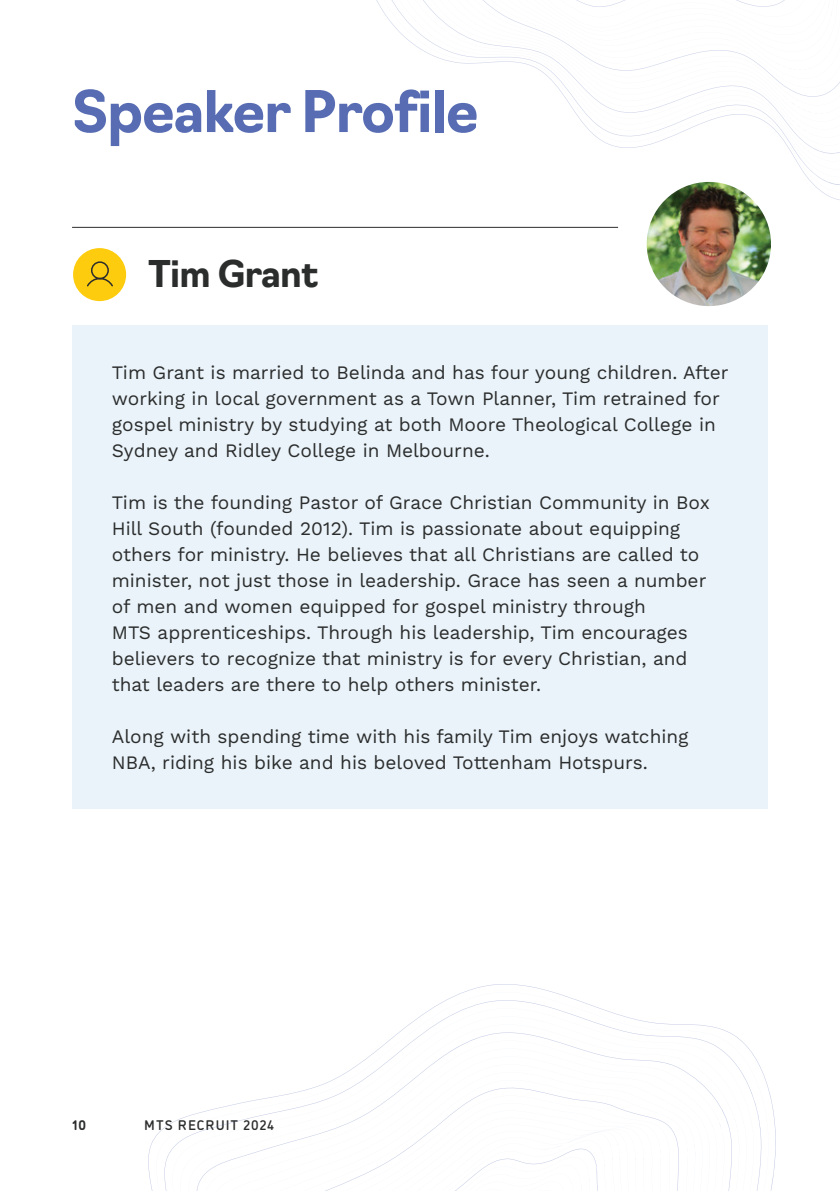
<style>
.page{position:relative;width:840px;height:1191px;background:#fff}
.page>*{position:absolute;margin:0;border:0;box-sizing:border-box;transform-origin:0 0}
.t1{font:700 56px "Navigo";letter-spacing:-.02em;color:#576cb3}
.t2{font:700 36px "Navigo";letter-spacing:-.02em;color:#2b2c2c}
.t3{font:19px/26px "Work Sans";color:#2b2c2c}
.t4{font:500 14px "DI Nosaur";letter-spacing:.075em;color:#2b2c2c}
.t5{font:700 14px "DI Nosaur";color:#2b2c2c}
</style>
<div class="page">
<svg style="left:376px;top:0;width:463px;height:202px"></svg>
<div style="left:72px;top:324px;width:695px;height:484px;background:#e9f3f9"></div>
<img style="left:646px;top:182px;width:124px;height:124px;border-radius:62px">
<hr style="left:72px;top:227px;width:545px;height:1px;background:#2b2c2c">
<div style="left:73px;top:248px;width:53px;height:53px;background:#fdcc0e;border-radius:50%"></div>
<svg style="left:87px;top:261px;width:26px;height:26px"></svg>
<svg style="left:148px;top:984px;width:628px;height:207px"></svg>
<h1 class="t1" style="left:72px;top:68px;width:408px">Speaker Profile</h1>
<h2 class="t2" style="left:148px;top:246px;width:171px">Tim Grant</h2>
<p class="t3" style="left:112px;top:360px;width:618px">Tim Grant is married to Belinda and has four young children. After working in local government as a Town Planner, Tim retrained for gospel ministry by studying at both Moore Theological College in Sydney and Ridley College in Melbourne.</p>
<p class="t3" style="left:112px;top:490px;width:599px">Tim is the founding Pastor of Grace Christian Community in Box Hill South (founded 2012). Tim is passionate about equipping others for ministry. He believes that all Christians are called to minister, not just those in leadership. Grace has seen a number of men and women equipped for gospel ministry through<br>MTS apprenticeships. Through his leadership, Tim encourages believers to recognize that ministry is for every Christian, and that leaders are there to help others minister.</p>
<p class="t3" style="left:112px;top:724px;width:578px">Along with spending time with his family Tim enjoys watching<br>NBA, riding his bike and his beloved Tottenham Hotspurs.</p>
<p class="t5" style="left:72px;top:1114px;width:16px">10</p>
<p class="t4" style="left:144px;top:1114px;width:131px">MTS RECRUIT 2024</p>
</div>
